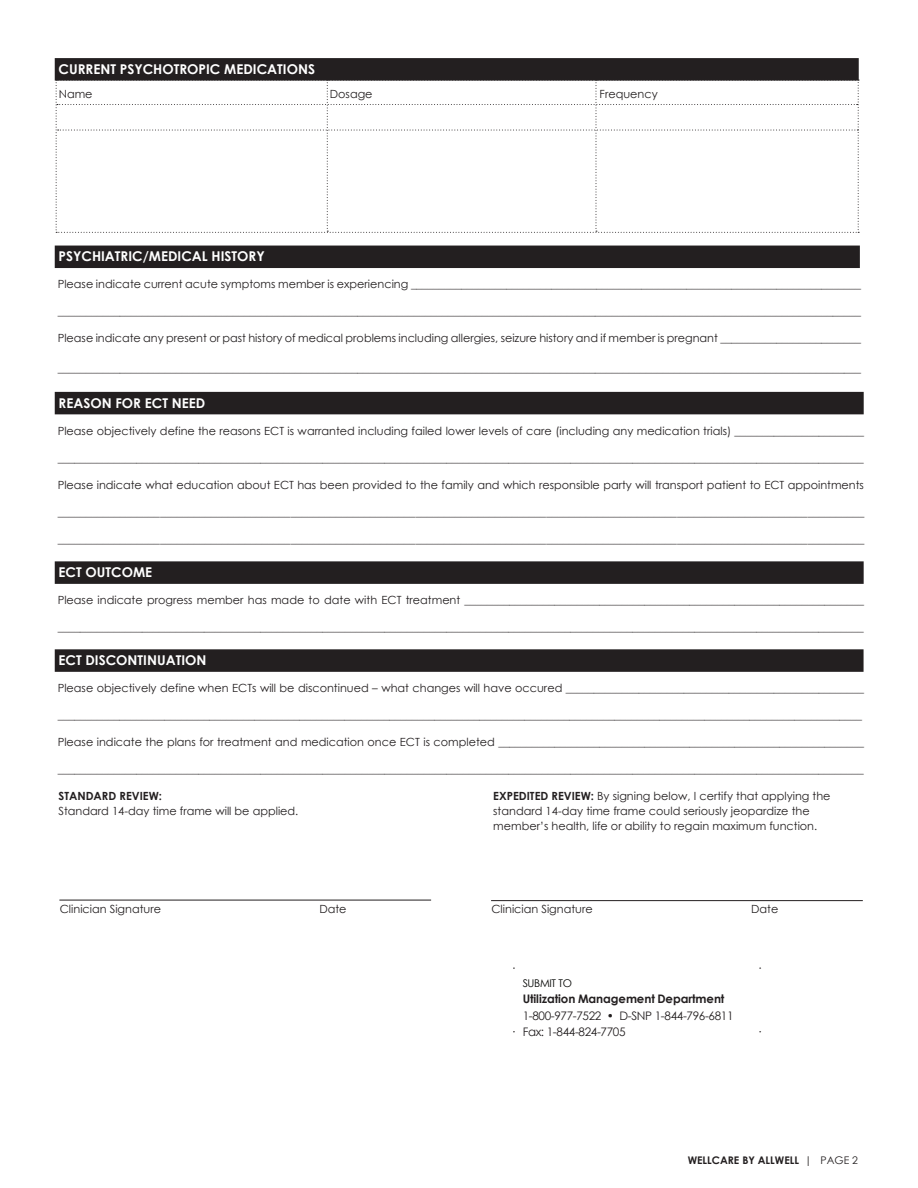
<style>
.page{position:relative;width:918px;height:1188px;background:#fff}
.page>*{position:absolute;margin:0;border:0;box-sizing:border-box;transform-origin:0 0}
.t1{font:700 13.5px "Century Gothic";color:#fff}
.t2{font:11.7px/16.6px "Century Gothic";letter-spacing:-.03em;color:#231f20}
.t3{font:11.25px/15px "Century Gothic";color:#231f20}
.t4{font:10.65px "Century Gothic";letter-spacing:-.03em;color:#040503}
.t5{font:700 10.5px "Century Gothic";color:#231f20}
.t6{font:10.5px "Century Gothic";color:#231f20}
.s1{font-weight:700}
.s2{font-style:inherit}
</style>
<div class="page">
<div style="left:55px;top:246px;width:805px;height:22px;background:#231f20"></div>
<div style="left:55px;top:392px;width:809px;height:22px;background:#231f20"></div>
<div style="left:55px;top:561px;width:809px;height:23px;background:#231f20"></div>
<div style="left:55px;top:649px;width:809px;height:23px;background:#231f20"></div>
<div style="left:55px;top:58px;width:804px;height:23px;background:#231f20"></div>
<svg style="left:56px;top:80px;width:803px;height:153px"></svg>
<hr style="left:59px;top:900px;width:372px;height:1px;background:#231f20">
<hr style="left:491px;top:900px;width:372px;height:1px;background:#231f20">
<h2 class="t1" style="left:59px;top:59px;width:258px">CURRENT PSYCHOTROPIC MEDICATIONS</h2>
<p class="t3" style="left:59px;top:86px;width:35px">Name</p>
<p class="t3" style="left:330px;top:86px;width:44px">Dosage</p>
<p class="t3" style="left:600px;top:86px;width:60px">Frequency</p>
<h2 class="t1" style="left:59px;top:246px;width:208px">PSYCHIATRIC/MEDICAL HISTORY</h2>
<p class="t3" style="left:58px;top:277px;width:805px">Please indicate current acute symptoms member is experiencing ________________________________________________________________________________</p>
<p class="t3" style="left:58px;top:304px;width:805px">______________________________________________________________________________________________________________________________________________</p>
<p class="t3" style="left:58px;top:331px;width:805px">Please indicate any present or past history of medical problems including allergies, seizure history and if member is pregnant _________________________</p>
<p class="t3" style="left:58px;top:361px;width:805px">______________________________________________________________________________________________________________________________________________</p>
<h2 class="t1" style="left:59px;top:392px;width:148px">REASON FOR ECT NEED</h2>
<p class="t3" style="left:58px;top:423px;width:808px">Please objectively define the reasons ECT is warranted including failed lower levels of care (including any medication trials) _______________________</p>
<p class="t3" style="left:58px;top:450px;width:807px">_______________________________________________________________________________________________________________________________________________</p>
<p class="t3" style="left:58px;top:477px;width:808px">Please indicate what education about ECT has been provided to the family and which responsible party will transport patient to ECT appointments</p>
<p class="t3" style="left:58px;top:504px;width:808px">______________________________________________________________________________________________________________________________________________</p>
<p class="t3" style="left:58px;top:531px;width:808px">______________________________________________________________________________________________________________________________________________</p>
<h2 class="t1" style="left:59px;top:562px;width:95px">ECT OUTCOME</h2>
<p class="t3" style="left:58px;top:592px;width:808px">Please indicate progress member has made to date with ECT treatment _______________________________________________________________________</p>
<p class="t3" style="left:58px;top:619px;width:807px">_______________________________________________________________________________________________________________________________________________</p>
<h2 class="t1" style="left:59px;top:650px;width:149px">ECT DISCONTINUATION</h2>
<p class="t3" style="left:58px;top:680px;width:808px">Please objectively define when ECTs will be discontinued – what changes will have occured _____________________________________________________</p>
<p class="t3" style="left:58px;top:707px;width:806px">_______________________________________________________________________________________________________________________________________________</p>
<p class="t3" style="left:58px;top:734px;width:808px">Please indicate the plans for treatment and medication once ECT is completed _________________________________________________________________</p>
<p class="t3" style="left:58px;top:761px;width:807px">_______________________________________________________________________________________________________________________________________________</p>
<p class="t3" style="left:58px;top:788px;width:241px"><span class="s1">STANDARD REVIEW:<br></span>Standard 14-day time frame will be applied.</p>
<p class="t3" style="left:493px;top:788px;width:339px"><span class="s1">EXPEDITED REVIEW:</span> By signing below, I certify that applying the standard 14-day time frame could seriously jeopardize the member’s health, life or ability to regain maximum function.</p>
<p class="t3" style="left:60px;top:901px;width:103px">Clinician Signature</p>
<p class="t3" style="left:319px;top:901px;width:29px">Date</p>
<p class="t3" style="left:492px;top:901px;width:103px">Clinician Signature</p>
<p class="t3" style="left:751px;top:901px;width:29px">Date</p>
<p class="t4" style="left:523px;top:975px;width:51px">SUBMIT TO</p>
<p class="t2" style="left:523px;top:990px;width:212px"><span class="s1">Utilization Management Department<br></span>1-800-977-7522 • D-SNP 1-844-796-6811<br>Fax: 1-844-824-7705</p>
<p class="t5" style="left:688px;top:1152px;width:113px">WELLCARE BY <span class="s2">ALLWELL</span></p>
<p class="t6" style="left:805px;top:1153px;width:55px">| PAGE 2</p>
</div>
